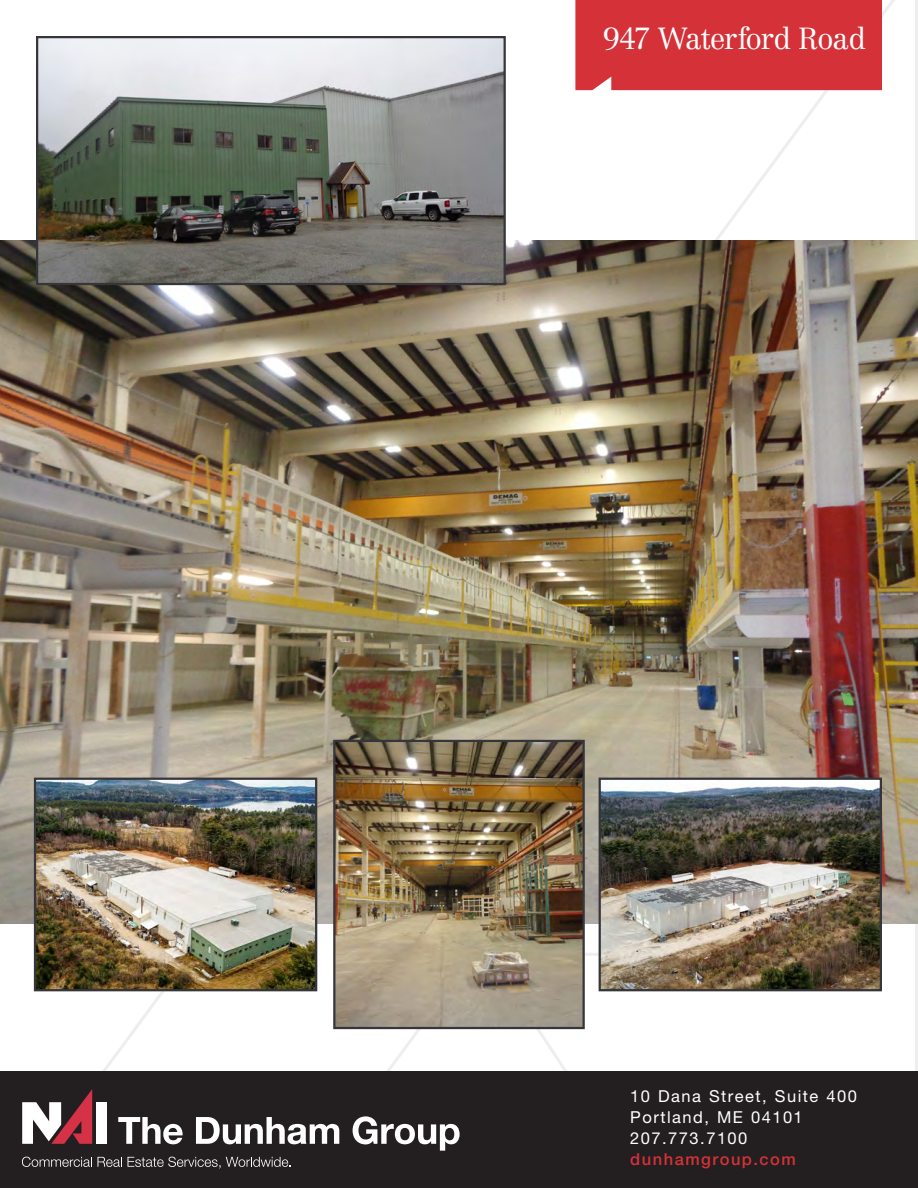
<style>
.page{position:relative;width:918px;height:1188px;background:#fff}
.page>*{position:absolute;margin:0;border:0;box-sizing:border-box;transform-origin:0 0}
.t1{font:300 30px "Centennial LT Std";letter-spacing:-.04em;color:#fff}
.t2{font:16.5px "Helvetica Neue LT Std";letter-spacing:.09em;color:#fff}
.t3{font:500 16.5px "Helvetica Neue LT Std";letter-spacing:.09em;color:#d43238}
</style>
<div class="page">
<img style="left:0;top:240px;width:918px;height:683px">
<div style="left:0;top:1071px;width:918px;height:117px;background:#231f20"></div>
<div style="left:96px;top:1102px;width:11px;height:42px;background:#fff"></div>
<svg style="left:22px;top:1089px;width:70px;height:55px"></svg>
<svg style="left:118px;top:1117px;width:65px;height:27px"></svg>
<svg style="left:196px;top:1117px;width:143px;height:27px"></svg>
<svg style="left:353px;top:1116px;width:107px;height:35px"></svg>
<svg style="left:22px;top:1157px;width:70px;height:10px"></svg>
<svg style="left:98px;top:1157px;width:24px;height:10px"></svg>
<svg style="left:128px;top:1157px;width:163px;height:12px"></svg>
<img style="left:597px;top:776px;width:286px;height:216px">
<img style="left:332px;top:739px;width:254px;height:291px">
<img style="left:33px;top:776px;width:285px;height:216px">
<svg style="left:35px;top:36px;width:472px;height:250px;background:#848782"></svg>
<div style="left:575px;top:0;width:307px;height:90px;background:#d43238"></div>
<p class="t1" style="left:603px;top:21px;width:265px">947 Waterford Road</p>
<p class="t2" style="left:630px;top:1086px;width:228px">10 Dana Street, Suite 400</p>
<p class="t2" style="left:630px;top:1107px;width:174px">Portland, ME 04101</p>
<p class="t2" style="left:630px;top:1128px;width:119px">207.773.7100</p>
<p class="t3" style="left:630px;top:1149px;width:167px">dunhamgroup.com</p>
</div>
